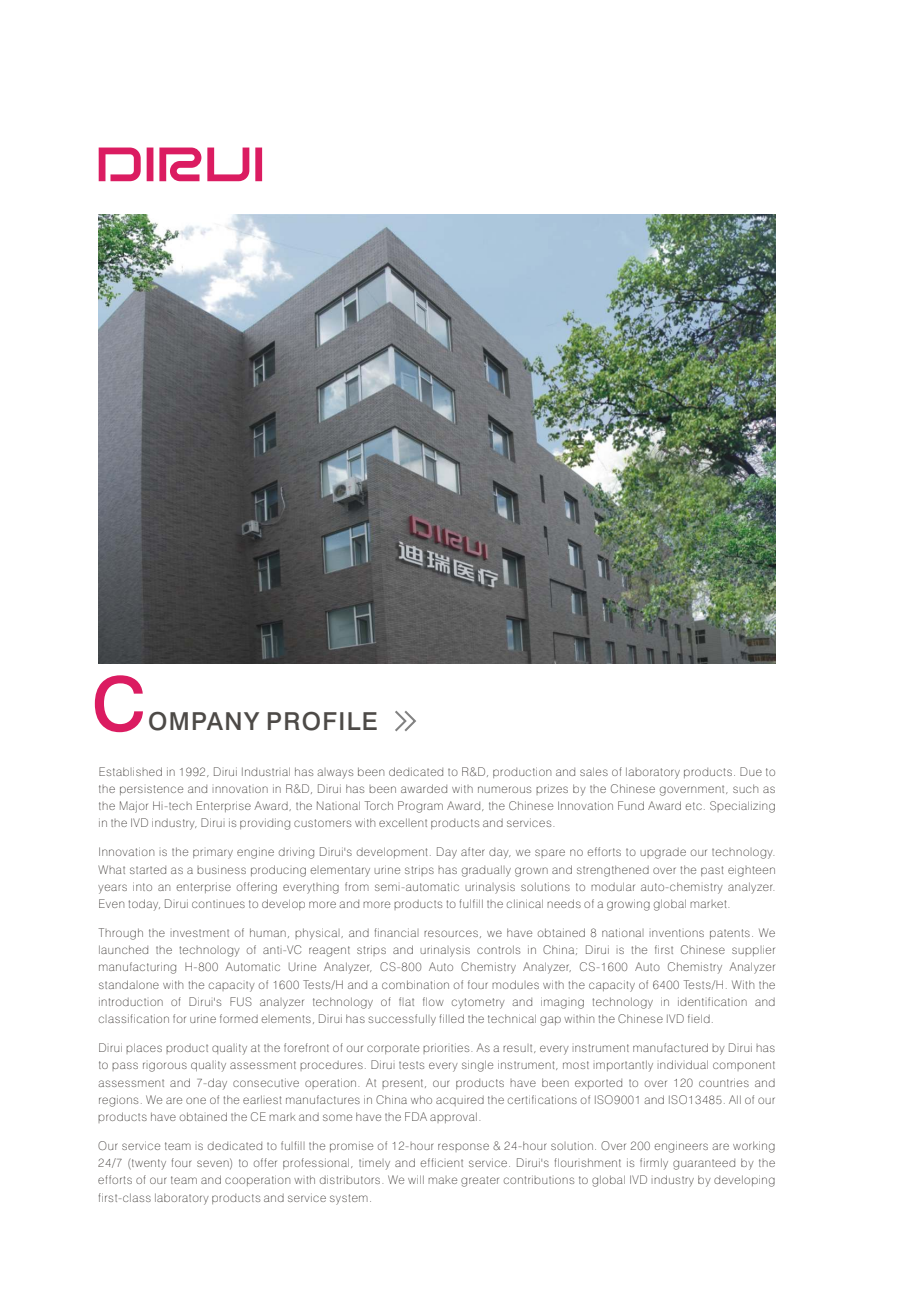
<style>
.page{position:relative;width:919px;height:1289px;background:#fff}
.page>*{position:absolute;margin:0;border:0;box-sizing:border-box;transform-origin:0 0}
.t1{font:500 75px "Swiss 721 BT";color:#db1c61}
.t2{font:500 24.75px "Swiss 721 BT";letter-spacing:.055em;color:#4d4a47}
.t3{font:100 12px/17.2px "Swiss 721 BT";letter-spacing:.05em;color:#1f1a17;text-align:justify}
</style>
<div class="page">
<svg style="left:99px;top:147px;width:163px;height:34px"></svg>
<svg style="left:395px;top:710px;width:21px;height:22px"></svg>
<img style="left:99px;top:214px;width:676px;height:450px">
<h1 class="t1" style="left:91px;top:673px;width:56px">C</h1>
<h2 class="t2" style="left:148px;top:711px;width:231px">OMPANY PROFILE</h2>
<p class="t3" style="left:99px;top:764px;width:678px">Established in 1992, Dirui Industrial has always been dedicated to R&amp;D, production and sales of laboratory products. Due to the persistence and innovation in R&amp;D, Dirui has been awarded with numerous prizes by the Chinese government, such as the Major Hi-tech Enterprise Award, the National Torch Program Award, the Chinese Innovation Fund Award etc. Specializing in the IVD industry, Dirui is providing customers with excellent products and services.</p>
<p class="t3" style="left:98px;top:844px;width:678px">Innovation is the primary engine driving Dirui's development. Day after day, we spare no efforts to upgrade our technology.<br>What started as a business producing elementary urine strips has gradually grown and strengthened over the past eighteen years into an enterprise offering everything from semi-automatic urinalysis solutions to modular auto-chemistry analyzer.<br>Even today, Dirui continues to develop more and more products to fulfill the clinical needs of a growing global market.</p>
<p class="t3" style="left:98px;top:925px;width:678px">Through the investment of human, physical, and financial resources, we have obtained 8 national inventions patents. We launched the technology of anti-VC reagent strips and urinalysis controls in China; Dirui is the first Chinese supplier manufacturing H-800 Automatic Urine Analyzer, CS-800 Auto Chemistry Analyzer, CS-1600 Auto Chemistry Analyzer standalone with the capacity of 1600 Tests/H and a combination of four modules with the capacity of 6400 Tests/H. With the introduction of Dirui's FUS analyzer technology of flat flow cytometry and imaging technology in identification and classification for urine formed elements, Dirui has successfully filled the technical gap within the Chinese IVD field.</p>
<p class="t3" style="left:98px;top:1040px;width:678px">Dirui places product quality at the forefront of our corporate priorities. As a result, every instrument manufactured by Dirui has to pass rigorous quality assessment procedures. Dirui tests every single instrument, most importantly individual component assessment and 7-day consecutive operation. At present, our products have been exported to over 120 countries and regions. We are one of the earliest manufactures in China who acquired the certifications of ISO9001 and ISO13485. All of our products have obtained the CE mark and some have the FDA approval.</p>
<p class="t3" style="left:98px;top:1138px;width:678px">Our service team is dedicated to fulfill the promise of 12-hour response &amp; 24-hour solution. Over 200 engineers are working 24/7 (twenty four seven) to offer professional, timely and efficient service. Dirui's flourishment is firmly guaranteed by the efforts of our team and cooperation with distributors. We will make greater contributions to global IVD industry by developing first-class laboratory products and service system.</p>
</div>
